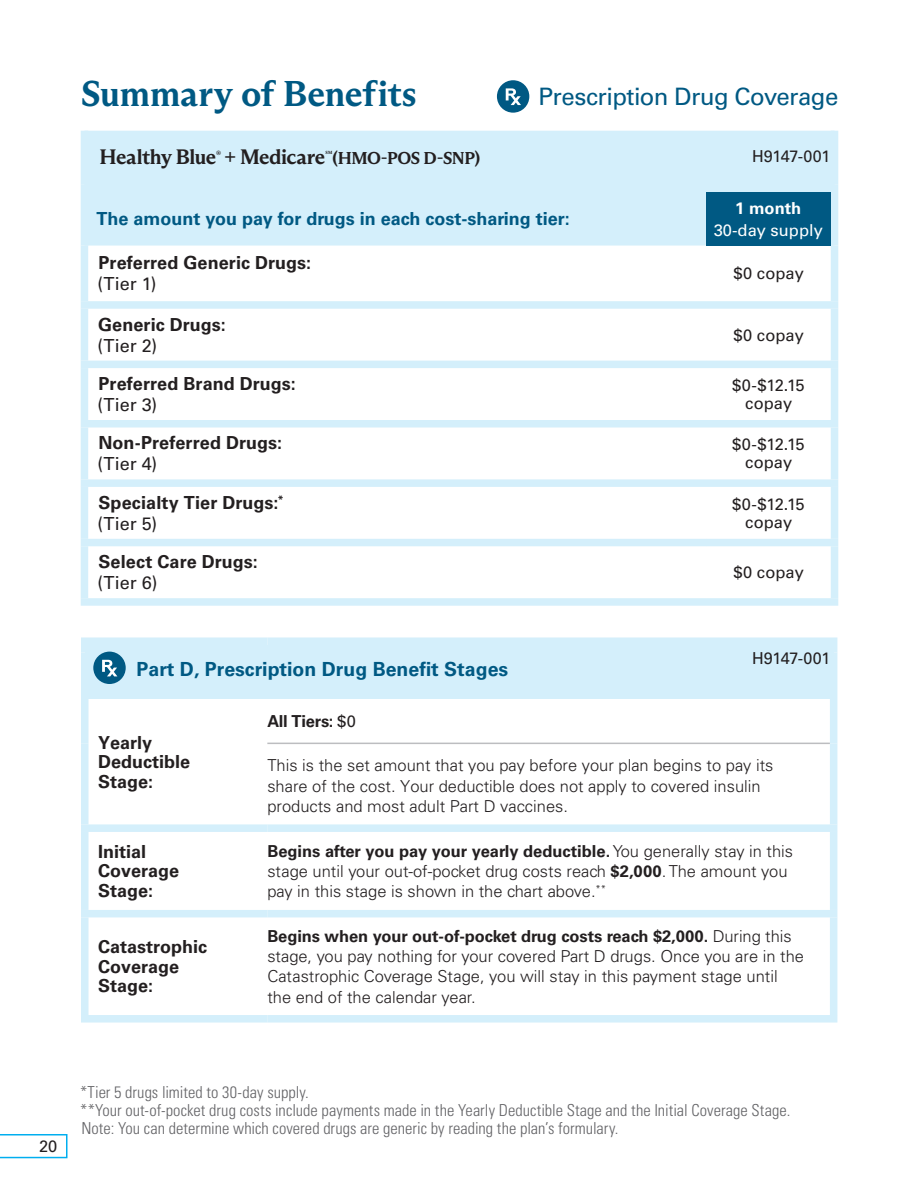
<style>
.page{position:relative;width:918px;height:1188px;background:#fff}
.page>*{position:absolute;margin:0;border:0;box-sizing:border-box;transform-origin:0 0}
.t1{font:700 36px "Blue Ridge";letter-spacing:-.005em;color:#005983}
.t2{font:24px "Univers LT Std";letter-spacing:-.025em;color:#005983}
.t3{font:700 21px "Blue Ridge";letter-spacing:-.025em;color:#231f20}
.t4{font:700 19.5px "Univers LT Std";color:#005983}
.t5{font:700 18px/19.5px "Univers LT Std";color:#231f20}
.t6{font:700 18px "Univers LT Std";color:#005983}
.t7{font:700 17.25px "Blue Ridge";letter-spacing:-.02em;color:#231f20}
.t8{font:300 16.5px/20.2px "Univers LT Std";color:#231f20}
.t9{font:300 condensed 16.5px "Univers LT Std";color:#636366}
.t10{font:16.5px/18px "Univers LT Std";color:#231f20;text-align:center}
.t11{font:16.5px "Univers LT Std";letter-spacing:-.02em;color:#231f20}
.t12{font:16.5px "Univers LT Std";color:#fff}
.t13{font:700 16.5px "Univers LT Std";letter-spacing:-.015em;color:#231f20}
.t14{font:700 16.5px "Univers LT Std";color:#fff}
.t15{font:700 6px "Blue Ridge";color:#231f20}
.t16{font:700 4.5px "Blue Ridge";color:#231f20}
.s1{font-weight:400}
.s2{font-weight:700}
</style>
<div class="page">
<svg style="left:0;top:1134px;width:68px;height:24px"></svg>
<div style="left:85px;top:645px;width:749px;height:54px;background:#d4effb"></div>
<svg style="left:88px;top:699px;width:179px;height:316px"></svg>
<svg style="left:267px;top:742px;width:563px;height:176px"></svg>
<div style="left:81px;top:824px;width:186px;height:8px;background:#d4effb"></div>
<div style="left:81px;top:910px;width:186px;height:7px;background:#d4effb"></div>
<div style="left:81px;top:1015px;width:186px;height:8px;background:#d4effb"></div>
<div style="left:267px;top:824px;width:570px;height:8px;background:#d4effb"></div>
<div style="left:267px;top:910px;width:570px;height:7px;background:#d4effb"></div>
<div style="left:81px;top:638px;width:186px;height:15px;background:#d4effb"></div>
<div style="left:267px;top:638px;width:570px;height:15px;background:#d4effb"></div>
<div style="left:81px;top:699px;width:7px;height:44px;background:#d4effb"></div>
<div style="left:81px;top:743px;width:7px;height:81px;background:#d4effb"></div>
<div style="left:81px;top:832px;width:7px;height:78px;background:#d4effb"></div>
<div style="left:81px;top:917px;width:7px;height:98px;background:#d4effb"></div>
<div style="left:81px;top:653px;width:7px;height:46px;background:#d4effb"></div>
<div style="left:267px;top:1015px;width:570px;height:8px;background:#d4effb"></div>
<hr style="left:267px;top:743px;width:563px;height:1px;background:#bcbdc0">
<div style="left:830px;top:653px;width:7px;height:46px;background:#d4effb"></div>
<div style="left:830px;top:699px;width:7px;height:44px;background:#d4effb"></div>
<div style="left:830px;top:743px;width:7px;height:81px;background:#d4effb"></div>
<div style="left:830px;top:832px;width:7px;height:78px;background:#d4effb"></div>
<div style="left:830px;top:917px;width:7px;height:98px;background:#d4effb"></div>
<div style="left:497px;top:80px;width:32px;height:33px;background:#005983;border-radius:50%"></div>
<svg style="left:506px;top:88px;width:15px;height:17px"></svg>
<div style="left:88px;top:131px;width:743px;height:115px;background:#d4effb"></div>
<div style="left:81px;top:131px;width:7px;height:54px;background:#d4effb"></div>
<div style="left:831px;top:131px;width:7px;height:54px;background:#d4effb"></div>
<div style="left:81px;top:185px;width:7px;height:61px;background:#d4effb"></div>
<div style="left:831px;top:185px;width:7px;height:61px;background:#d4effb"></div>
<div style="left:81px;top:301px;width:625px;height:8px;background:#d4effb"></div>
<div style="left:706px;top:301px;width:132px;height:8px;background:#d4effb"></div>
<div style="left:81px;top:361px;width:625px;height:7px;background:#d4effb"></div>
<div style="left:706px;top:361px;width:132px;height:7px;background:#d4effb"></div>
<div style="left:81px;top:420px;width:625px;height:8px;background:#d4effb"></div>
<div style="left:706px;top:420px;width:132px;height:8px;background:#d4effb"></div>
<div style="left:81px;top:479px;width:625px;height:8px;background:#d4effb"></div>
<div style="left:706px;top:479px;width:132px;height:8px;background:#d4effb"></div>
<div style="left:81px;top:539px;width:625px;height:7px;background:#d4effb"></div>
<div style="left:706px;top:539px;width:132px;height:7px;background:#d4effb"></div>
<div style="left:81px;top:598px;width:625px;height:8px;background:#d4effb"></div>
<div style="left:706px;top:598px;width:132px;height:8px;background:#d4effb"></div>
<div style="left:81px;top:246px;width:7px;height:55px;background:#d4effb"></div>
<div style="left:81px;top:309px;width:7px;height:52px;background:#d4effb"></div>
<div style="left:81px;top:368px;width:7px;height:52px;background:#d4effb"></div>
<div style="left:81px;top:428px;width:7px;height:51px;background:#d4effb"></div>
<div style="left:81px;top:487px;width:7px;height:52px;background:#d4effb"></div>
<div style="left:81px;top:546px;width:7px;height:52px;background:#d4effb"></div>
<div style="left:831px;top:246px;width:7px;height:55px;background:#d4effb"></div>
<div style="left:831px;top:309px;width:7px;height:52px;background:#d4effb"></div>
<div style="left:831px;top:368px;width:7px;height:52px;background:#d4effb"></div>
<div style="left:831px;top:428px;width:7px;height:51px;background:#d4effb"></div>
<div style="left:831px;top:487px;width:7px;height:52px;background:#d4effb"></div>
<div style="left:831px;top:546px;width:7px;height:52px;background:#d4effb"></div>
<div style="left:93px;top:652px;width:33px;height:32px;background:#005983;border-radius:50%"></div>
<svg style="left:102px;top:660px;width:15px;height:16px"></svg>
<div style="left:706px;top:192px;width:125px;height:54px;background:#005983"></div>
<p class="t1" style="left:81px;top:72px;width:337px">Summary of Benef its</p>
<p class="t3" style="left:100px;top:145px;width:227px">Healthy Blue + Medicare</p>
<p class="t15" style="left:216px;top:149px;width:7px">®</p>
<p class="t16" style="left:326px;top:150px;width:8px">SM</p>
<p class="t7" style="left:333px;top:148px;width:149px">(HMO-POS D-SNP)</p>
<p class="t2" style="left:538px;top:83px;width:301px">Prescription Drug Coverage</p>
<p class="t11" style="left:752px;top:146px;width:80px">H9147-001</p>
<p class="t14" style="left:735px;top:199px;width:67px">1 month</p>
<p class="t12" style="left:714px;top:220px;width:111px">30-day supply</p>
<p class="t6" style="left:97px;top:208px;width:475px">The amount you pay for drugs in each cost-sharing tier:</p>
<p class="t5" style="left:98px;top:253px;width:215px;line-height:21px">Preferred Generic Drugs: <span class="s1">(Tier 1)</span></p>
<p class="t10" style="left:734px;top:265px;width:72px">$0 copay</p>
<p class="t5" style="left:98px;top:314px;width:130px;line-height:21px">Generic Drugs: <span class="s1">(Tier 2)</span></p>
<p class="t10" style="left:734px;top:326px;width:72px">$0 copay</p>
<p class="t5" style="left:98px;top:373px;width:200px;line-height:21px">Preferred Brand Drugs: <span class="s1">(Tier 3)</span></p>
<p class="t10" style="left:732px;top:376px;width:74px">$0-$12.15 copay</p>
<p class="t5" style="left:98px;top:433px;width:186px;line-height:21px">Non-Preferred Drugs: <span class="s1">(Tier 4)</span></p>
<p class="t10" style="left:732px;top:436px;width:74px">$0-$12.15 copay</p>
<p class="t5" style="left:98px;top:492px;width:188px;line-height:21px">Specialty Tier Drugs:<sup>* </sup><span class="s1">(Tier 5)</span></p>
<p class="t10" style="left:732px;top:495px;width:74px">$0-$12.15 copay</p>
<p class="t5" style="left:98px;top:552px;width:162px;line-height:21px">Select Care Drugs: <span class="s1">(Tier 6)</span></p>
<p class="t10" style="left:734px;top:563px;width:72px">$0 copay</p>
<p class="t4" style="left:137px;top:657px;width:373px">Part D, Prescription Drug Benefit Stages</p>
<p class="t11" style="left:752px;top:648px;width:80px">H9147-001</p>
<p class="t5" style="left:98px;top:733px;width:94px">Yearly<br>Deductible<br>Stage:</p>
<p class="t13" style="left:267px;top:712px;width:90px">All Tiers: <span class="s1">$0</span></p>
<p class="t8" style="left:267px;top:756px;width:508px">This is the set amount that you pay before your plan begins to pay its share of the cost. Your deductible does not apply to covered insulin products and most adult Part D vaccines.</p>
<p class="t5" style="left:98px;top:842px;width:83px">Initial<br>Coverage<br>Stage:</p>
<p class="t8" style="left:267px;top:841px;width:527px"><span class="s2">Begins after you pay your yearly deductible.</span> You generally stay in this stage until your out-of-pocket drug costs reach <span class="s2">$2,000</span>. The amount you pay in this stage is shown in the chart above.<sup>**</sup></p>
<p class="t5" style="left:98px;top:937px;width:111px">Catastrophic<br>Coverage<br>Stage:</p>
<p class="t8" style="left:267px;top:926px;width:538px"><span class="s2">Begins when your out-of-pocket drug costs reach $2,000.</span> During this stage, you pay nothing for your covered Part D drugs. Once you are in the Catastrophic Coverage Stage, you will stay in this payment stage until the end of the calendar year.</p>
<p class="t10" style="left:39px;top:1137px;width:20px">20</p>
<p class="t9" style="left:80px;top:1082px;width:230px">*Tier 5 drugs limited to 30-day supply.</p>
<p class="t9" style="left:80px;top:1100px;width:712px">**Your out-of-pocket drug costs include payments made in the Yearly Deductible Stage and the Initial Coverage Stage.</p>
<p class="t9" style="left:81px;top:1118px;width:539px">Note: You can determine which covered drugs are generic by reading the plan’s formulary.</p>
</div>
